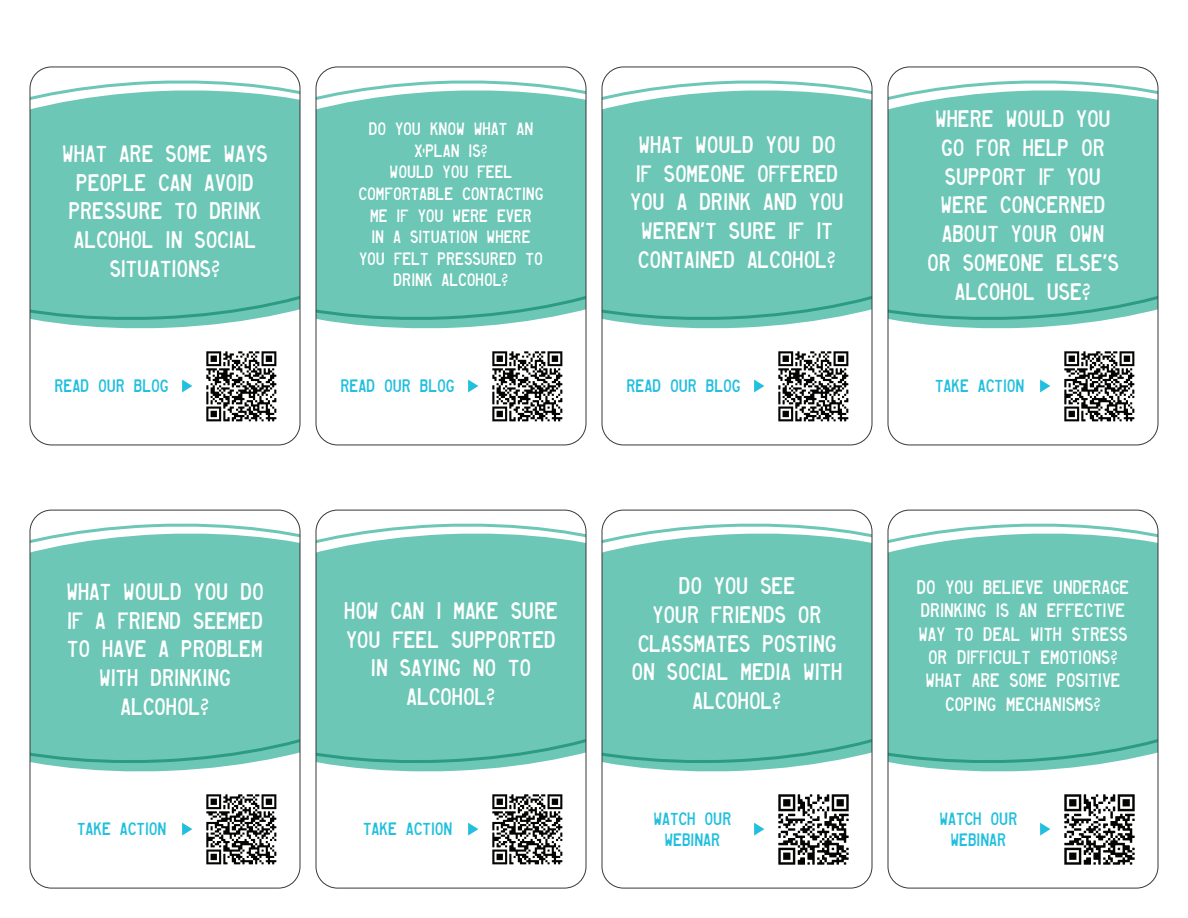
<style>
.page{position:relative;width:1188px;height:918px;background:#fff}
.page>*{position:absolute;margin:0;border:0;box-sizing:border-box;transform-origin:0 0}
.t1{font:24px/28.8px "Heavy Equipment";color:#fff;text-align:center}
.t2{font:19.5px/23.4px "Heavy Equipment";color:#fff;text-align:center}
.t3{font:18px/21.6px "Heavy Equipment";color:#fff;text-align:center}
.t4{font:18px/21.6px "Heavy Equipment";color:#22bfdf;text-align:center}
</style>
<div class="page">
<svg style="left:182px;top:380px;width:10px;height:12px"></svg>
<svg style="left:74px;top:325px;width:132px;height:4px"></svg>
<svg style="left:30px;top:76px;width:270px;height:249px;background:#76caba"></svg>
<img style="left:206px;top:351px;width:71px;height:71px">
<div style="left:30px;top:67px;width:270px;height:378px;border:1px solid #373837;border-radius:22px"></div>
<svg style="left:468px;top:380px;width:10px;height:12px"></svg>
<svg style="left:360px;top:325px;width:132px;height:4px"></svg>
<svg style="left:316px;top:76px;width:270px;height:249px;background:#76caba"></svg>
<img style="left:492px;top:351px;width:71px;height:71px">
<div style="left:316px;top:67px;width:270px;height:378px;border:1px solid #373837;border-radius:22px"></div>
<svg style="left:754px;top:380px;width:10px;height:12px"></svg>
<svg style="left:646px;top:325px;width:132px;height:4px"></svg>
<svg style="left:602px;top:76px;width:270px;height:249px;background:#76caba"></svg>
<img style="left:778px;top:351px;width:71px;height:71px">
<div style="left:602px;top:67px;width:270px;height:378px;border:1px solid #373837;border-radius:22px"></div>
<svg style="left:1040px;top:380px;width:10px;height:12px"></svg>
<svg style="left:932px;top:325px;width:132px;height:4px"></svg>
<svg style="left:888px;top:76px;width:270px;height:249px;background:#76caba"></svg>
<img style="left:1064px;top:351px;width:71px;height:71px">
<div style="left:888px;top:67px;width:270px;height:378px;border:1px solid #373837;border-radius:22px"></div>
<svg style="left:182px;top:823px;width:10px;height:13px"></svg>
<svg style="left:72px;top:768px;width:136px;height:4px"></svg>
<svg style="left:30px;top:519px;width:270px;height:249px;background:#76caba"></svg>
<img style="left:206px;top:794px;width:71px;height:71px">
<div style="left:30px;top:510px;width:270px;height:378px;border:1px solid #373837;border-radius:22px"></div>
<svg style="left:468px;top:823px;width:10px;height:13px"></svg>
<svg style="left:358px;top:768px;width:136px;height:4px"></svg>
<svg style="left:316px;top:519px;width:270px;height:249px;background:#76caba"></svg>
<img style="left:492px;top:794px;width:71px;height:71px">
<div style="left:316px;top:510px;width:270px;height:378px;border:1px solid #373837;border-radius:22px"></div>
<svg style="left:754px;top:823px;width:10px;height:13px"></svg>
<svg style="left:644px;top:768px;width:136px;height:4px"></svg>
<svg style="left:602px;top:519px;width:270px;height:249px;background:#76caba"></svg>
<img style="left:778px;top:794px;width:71px;height:71px">
<div style="left:602px;top:510px;width:270px;height:378px;border:1px solid #373837;border-radius:22px"></div>
<svg style="left:1040px;top:823px;width:10px;height:13px"></svg>
<svg style="left:930px;top:768px;width:136px;height:4px"></svg>
<svg style="left:888px;top:519px;width:270px;height:249px;background:#76caba"></svg>
<img style="left:1064px;top:794px;width:71px;height:71px">
<div style="left:888px;top:510px;width:270px;height:378px;border:1px solid #373837;border-radius:22px"></div>
<p class="t1" style="left:62px;top:140px;width:207px">WHAT ARE SOME WAYS<br>PEOPLE CAN AVOID<br>PRESSURE TO DRINK<br>ALCOHOL IN SOCIAL<br>SITUATIONS?</p>
<p class="t4" style="left:55px;top:376px;width:115px">READ OUR BLOG</p>
<p class="t1" style="left:66px;top:578px;width:199px">WHAT WOULD YOU DO<br>IF A FRIEND SEEMED<br>TO HAVE A PROBLEM<br>WITH DRINKING<br>ALCOHOL?</p>
<p class="t4" style="left:77px;top:819px;width:91px">TAKE ACTION</p>
<p class="t3" style="left:359px;top:119px;width:186px">DO YOU KNOW WHAT AN<br>X-PLAN IS?<br>WOULD YOU FEEL<br>COMFORTABLE CONTACTING<br>ME IF YOU WERE EVER<br>IN A SITUATION WHERE<br>YOU FELT PRESSURED TO<br>DRINK ALCOHOL?</p>
<p class="t4" style="left:341px;top:376px;width:115px">READ OUR BLOG</p>
<p class="t1" style="left:630px;top:131px;width:215px">WHAT WOULD YOU DO<br>IF SOMEONE OFFERED<br>YOU A DRINK AND YOU<br>WEREN’T SURE IF IT<br>CONTAINED ALCOHOL?</p>
<p class="t4" style="left:627px;top:376px;width:115px">READ OUR BLOG</p>
<p class="t1" style="left:344px;top:597px;width:215px">HOW CAN I MAKE SURE<br>YOU FEEL SUPPORTED<br>IN SAYING NO TO<br>ALCOHOL?</p>
<p class="t4" style="left:363px;top:819px;width:91px">TAKE ACTION</p>
<p class="t1" style="left:632px;top:572px;width:212px">DO YOU SEE<br>YOUR FRIENDS OR<br>CLASSMATES POSTING<br>ON SOCIAL MEDIA WITH<br>ALCOHOL?</p>
<p class="t4" style="left:653px;top:809px;width:80px">WATCH OUR<br>WEBINAR</p>
<p class="t1" style="left:927px;top:105px;width:193px">WHERE WOULD YOU<br>GO FOR HELP OR<br>SUPPORT IF YOU<br>WERE CONCERNED<br>ABOUT YOUR OWN<br>OR SOMEONE ELSE’S<br>ALCOHOL USE?</p>
<p class="t4" style="left:935px;top:376px;width:91px">TAKE ACTION</p>
<p class="t2" style="left:917px;top:576px;width:214px">DO YOU BELIEVE UNDERAGE<br>DRINKING IS AN EFFECTIVE<br>WAY TO DEAL WITH STRESS<br>OR DIFFICULT EMOTIONS?<br>WHAT ARE SOME POSITIVE<br>COPING MECHANISMS?</p>
<p class="t4" style="left:939px;top:809px;width:80px">WATCH OUR<br>WEBINAR</p>
</div>
